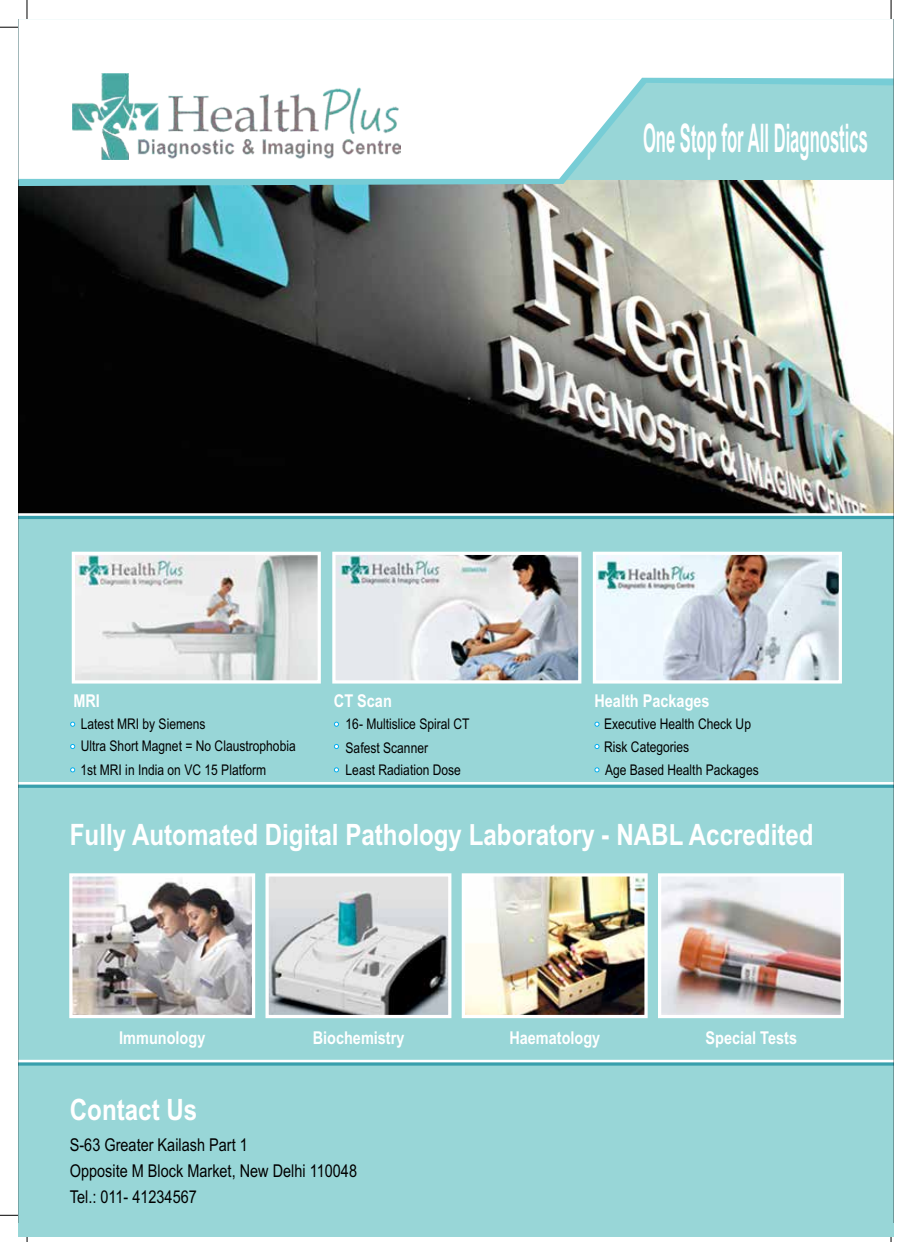
<style>
.page{position:relative;width:918px;height:1242px;background:#fff}
.page>*{position:absolute;margin:0;border:0;box-sizing:border-box;transform-origin:0 0}
.t1{font:700 39.45px "Arial";color:#fff;scale:.42 1}
.t2{font:700 29.4px "Arial Narrow";color:#fff}
.t3{font:17.7px/26px "Arial Narrow";color:#000}
.t4{font:700 17.7px "Arial Narrow";color:#fff}
.t5{font:14.7px/23.1px "Arial Narrow";color:#000}
</style>
<div class="page">
<svg style="left:0;top:27px;width:18px;height:1px"></svg>
<svg style="left:27px;top:0;width:1px;height:19px"></svg>
<svg style="left:0;top:1215px;width:18px;height:1px"></svg>
<svg style="left:891px;top:0;width:1px;height:19px"></svg>
<div style="left:18px;top:1222px;width:876px;height:15px;background:#98d6d7"></div>
<img style="left:18px;top:19px;width:876px;height:1203px">
<h1 class="t1" style="left:643px;top:113px;width:537px">One Stop for All Diagnostics</h1>
<p class="t4" style="left:73px;top:689px;width:28px">MRI</p>
<p class="t5" style="left:81px;top:714px;width:217px;line-height:22.4px">Latest MRI by Siemens<br>Ultra Short Magnet = No Claustrophobia</p>
<p class="t5" style="left:80px;top:760px;width:187px">1st MRI in India on VC 15 Platform</p>
<p class="t4" style="left:334px;top:689px;width:59px">CT Scan</p>
<p class="t5" style="left:346px;top:714px;width:126px;line-height:23.7px">16- Multislice Spiral CT<br>Safest Scanner</p>
<p class="t5" style="left:346px;top:760px;width:117px">Least Radiation Dose</p>
<p class="t4" style="left:594px;top:689px;width:117px">Health Packages</p>
<p class="t5" style="left:604px;top:714px;width:156px">Executive Health Check Up<br>Risk Categories<br>Age Based Health Packages</p>
<h2 class="t2" style="left:70px;top:815px;width:745px">Fully Automated Digital Pathology Laboratory - NABL Accredited</h2>
<p class="t4" style="left:119px;top:1026px;width:88px">Immunology</p>
<p class="t4" style="left:313px;top:1026px;width:93px">Biochemistry</p>
<p class="t4" style="left:509px;top:1026px;width:92px">Haematology</p>
<p class="t4" style="left:706px;top:1026px;width:93px">Special Tests</p>
<h2 class="t2" style="left:70px;top:1091px;width:129px">Contact Us</h2>
<p class="t3" style="left:70px;top:1134px;width:289px">S-63 Greater Kailash Part 1<br>Opposite M Block Market, New Delhi 110048<br>Tel.: 011- 41234567</p>
</div>
